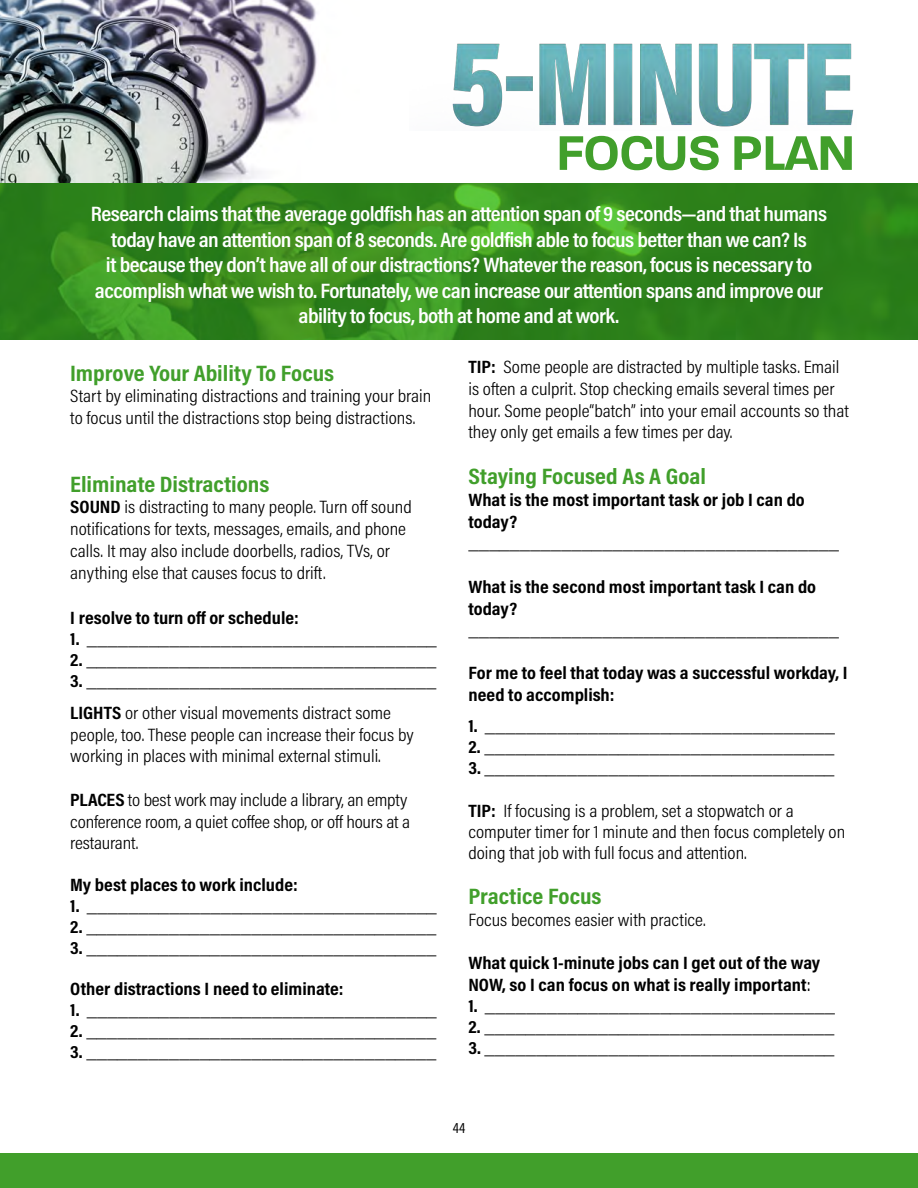
<style>
.page{position:relative;width:918px;height:1188px;background:#fff}
.page>*{position:absolute;margin:0;border:0;box-sizing:border-box;transform-origin:0 0}
.t1{font:600 52.5px "Paralucent";letter-spacing:-.025em;color:#419f2b}
.t2{font:700 22.5px "Acumin Pro Cond";color:#419f2b;scale:1.1 1}
.t3{font:600 21px/25.5px "Acumin Pro Cond";letter-spacing:-.025em;color:#fff;text-align:center;scale:1.1 1}
.t4{font:300 18px/21.8px "Acumin Pro Cond";color:#000;scale:1.1 1}
.t5{font:200 18px/32.2px "Acumin Pro Cond";color:#000;scale:1.1 1}
.t6{font:700 18px/21.8px "Acumin Pro Cond";color:#000;scale:1.1 1}
.t7{font:18px "Acumin Pro Cond";color:#000;scale:1.1 1}
.t8{font:15px "Acumin Pro Cond";color:#000}
.s1{font-weight:700}
.s2{font-weight:400}
.s3{font-weight:300}
</style>
<div class="page">
<img style="left:0;top:0;width:317px;height:183px">
<img style="left:452px;top:43px;width:402px;height:84px">
<img style="left:0;top:183px;width:918px;height:157px">
<div style="left:0;top:1154px;width:918px;height:34px;background:#419f2b"></div>
<h1 class="t1" style="left:556px;top:122px;width:301px">FOCUS PLAN</h1>
<p class="t3" style="left:91px;top:201px;width:671px">Research claims that the average goldfish has an attention span of 9 seconds—and that humans today have an attention span of 8 seconds. Are goldfish able to focus better than we can? Is<br>it because they don’t have all of our distractions? Whatever the reason, focus is necessary to accomplish what we wish to. Fortunately, we can increase our attention spans and improve our ability to focus, both at home and at work.</p>
<p class="t2" style="left:70px;top:358px;width:241px">Improve Your Ability To Focus</p>
<p class="t4" style="left:70px;top:385px;width:330px">Start by eliminating distractions and training your brain to focus until the distractions stop being distractions.</p>
<p class="t4" style="left:468px;top:356px;width:347px"><span class="s1">TIP:</span> Some people are distracted by multiple tasks. Email is often a culprit. Stop checking emails several times per hour. Some people“batch” into your email accounts so that they only get emails a few times per day.</p>
<p class="t2" style="left:468px;top:461px;width:218px">Staying Focused As A Goal</p>
<p class="t6" style="left:468px;top:488px;width:307px">What is the most important task or job I can do today?</p>
<p class="t7" style="left:468px;top:531px;width:338px">____________________________________</p>
<p class="t6" style="left:468px;top:575px;width:318px">What is the second most important task I can do today?</p>
<p class="t7" style="left:468px;top:618px;width:338px">____________________________________</p>
<p class="t6" style="left:468px;top:661px;width:346px">For me to feel that today was a successful workday, I need to accomplish:</p>
<p class="t5" style="left:468px;top:710px;width:335px"><span class="s1">1.</span> __________________________________</p>
<p class="t5" style="left:468px;top:731px;width:334px"><span class="s1">2.</span> __________________________________</p>
<p class="t5" style="left:468px;top:752px;width:334px"><span class="s1">3.</span> __________________________________</p>
<p class="t4" style="left:468px;top:800px;width:344px;line-height:21px"><span class="s1">TIP:</span> If focusing is a problem, set a stopwatch or a computer timer for 1 minute and then focus completely on doing that job with full focus and attention.</p>
<p class="t2" style="left:468px;top:881px;width:123px">Practice Focus</p>
<p class="t4" style="left:468px;top:908px;width:217px">Focus becomes easier with practice.</p>
<p class="t6" style="left:468px;top:952px;width:321px">What quick 1-minute jobs can I get out of the way<br>NOW, so I can focus on what is really important<span class="s2">:</span></p>
<p class="t5" style="left:468px;top:989px;width:335px"><span class="s1">1.</span> __________________________________</p>
<p class="t5" style="left:468px;top:1010px;width:334px"><span class="s1">2.</span> __________________________________</p>
<p class="t5" style="left:468px;top:1031px;width:334px"><span class="s1">3.</span> __________________________________</p>
<p class="t2" style="left:70px;top:469px;width:183px">Eliminate Distractions</p>
<p class="t4" style="left:70px;top:496px;width:312px"><span class="s1">SOUND</span> is distracting to many people. Turn off sound notifications for texts, messages, emails, and phone calls. It may also include doorbells, radios, TVs, or anything else that causes focus to drift.</p>
<p class="t6" style="left:70px;top:606px;width:209px">I resolve to turn off or schedule:</p>
<p class="t5" style="left:70px;top:622px;width:335px"><span class="s1">1.</span> __________________________________</p>
<p class="t5" style="left:70px;top:643px;width:334px"><span class="s1">2.</span> __________________________________</p>
<p class="t5" style="left:70px;top:664px;width:334px"><span class="s1">3.</span> __________________________________<br><span class="s1">LIGHTS</span> <span class="s3">or other visual movements distract some</span></p>
<p class="t4" style="left:70px;top:723px;width:314px">people, too. These people can increase their focus by working in places with minimal external stimuli.</p>
<p class="t4" style="left:70px;top:789px;width:310px"><span class="s1">PLACES</span> to best work may include a library, an empty conference room, a quiet coffee shop, or off hours at a restaurant.</p>
<p class="t6" style="left:70px;top:873px;width:208px">My best places to work include:</p>
<p class="t5" style="left:70px;top:889px;width:335px"><span class="s1">1.</span> __________________________________</p>
<p class="t5" style="left:70px;top:910px;width:334px"><span class="s1">2.</span> __________________________________</p>
<p class="t5" style="left:70px;top:931px;width:334px"><span class="s1">3.</span> __________________________________</p>
<p class="t6" style="left:70px;top:977px;width:250px">Other distractions I need to eliminate:</p>
<p class="t5" style="left:70px;top:993px;width:335px"><span class="s1">1.</span> __________________________________</p>
<p class="t5" style="left:70px;top:1014px;width:334px"><span class="s1">2.</span> __________________________________</p>
<p class="t5" style="left:70px;top:1035px;width:334px"><span class="s1">3.</span> __________________________________</p>
<p class="t8" style="left:453px;top:1118px;width:14px">44</p>
</div>
